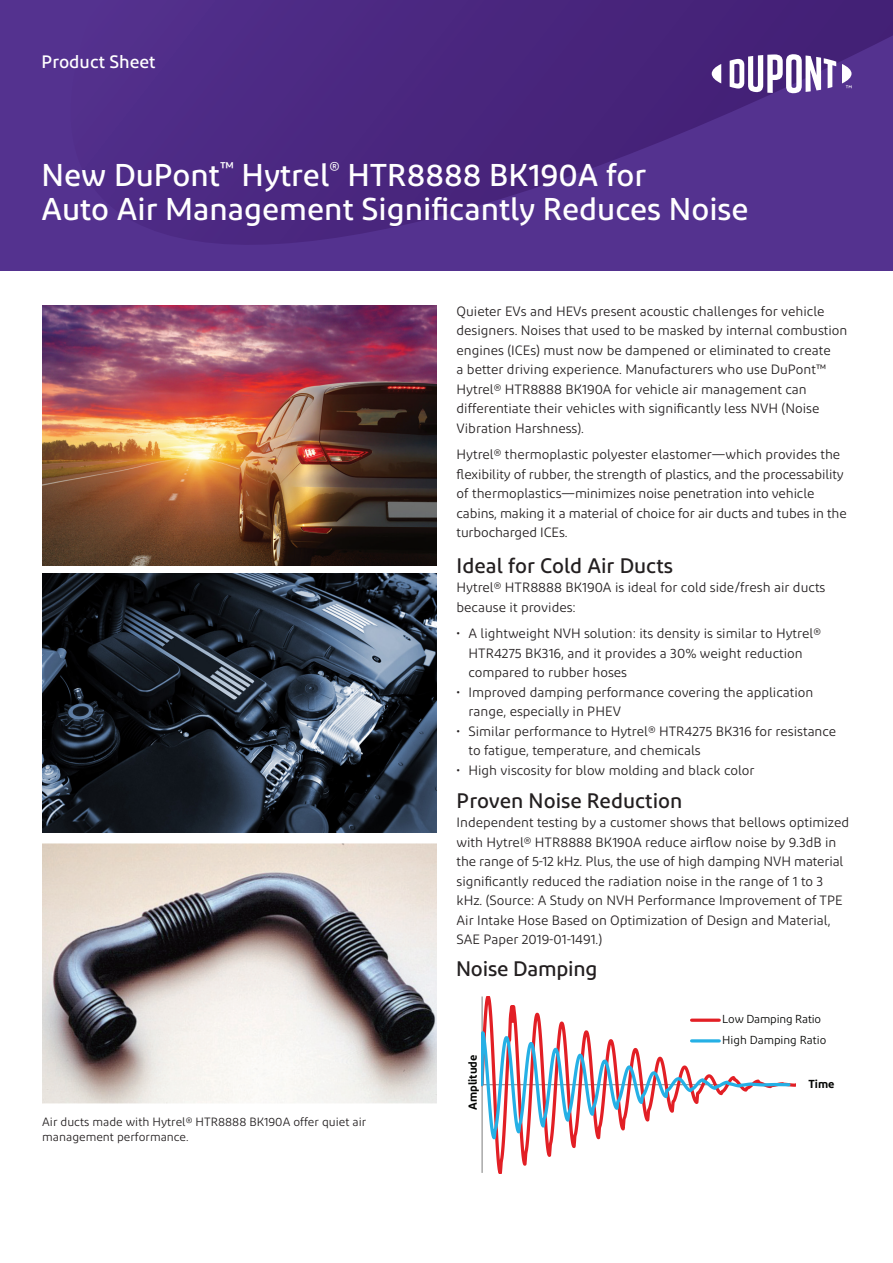
<style>
.page{position:relative;width:893px;height:1263px;background:#fff}
.page>*{position:absolute;margin:0;border:0;box-sizing:border-box;transform-origin:0 0}
.t1{font:500 31.5px/34.5px "Diodrum";color:#fff}
.t2{font:500 21px "Diodrum";color:#231f20}
.t3{font:500 18px "Diodrum";color:#fff}
.t4{font:13.5px/19.5px "Diodrum";color:#231f20}
.t5{font:12px/15px "Diodrum";color:#231f20}
.t6{font:11.55px/21px "Diodrum";color:#040503}
.t7{font:600 11.55px "Diodrum";letter-spacing:-.005em;color:#040503}
</style>
<div class="page">
<div style="left:0;top:0;width:893px;height:270px;background:#54328f"></div>
<svg style="left:61px;top:0;width:832px;height:306px"></svg>
<svg style="left:712px;top:64px;width:9px;height:19px"></svg>
<svg style="left:730px;top:54px;width:106px;height:39px;background:#a492be"></svg>
<svg style="left:842px;top:64px;width:9px;height:24px"></svg>
<img style="left:42px;top:844px;width:394px;height:259px">
<svg style="left:482px;top:996px;width:314px;height:178px"></svg>
<svg style="left:482px;top:1031px;width:310px;height:110px"></svg>
<svg style="left:692px;top:1018px;width:27px;height:4px"></svg>
<hr style="left:692px;top:1039px;width:27px;height:3px;background:#25b0e5">
<img style="left:42px;top:306px;width:394px;height:259px">
<img style="left:42px;top:573px;width:394px;height:260px">
<p class="t3" style="left:41px;top:50px;width:116px">Product Sheet</p>
<p class="t1" style="left:41px;top:157px;width:708px">New DuPont<sup>™</sup> Hytrel<sup>®</sup> HTR8888 BK190A for<br>Auto Air Management Significantly Reduces Noise</p>
<p class="t4" style="left:456px;top:301px;width:392px">Quieter EVs and HEVs present acoustic challenges for vehicle designers. Noises that used to be masked by internal combustion engines (ICEs) must now be dampened or eliminated to create<br>a better driving experience. Manufacturers who use DuPont™ Hytrel® HTR8888 BK190A for vehicle air management can differentiate their vehicles with significantly less NVH (Noise Vibration Harshness).</p>
<p class="t4" style="left:456px;top:444px;width:392px">Hytrel® thermoplastic polyester elastomer—which provides the flexibility of rubber, the strength of plastics, and the processability of thermoplastics—minimizes noise penetration into vehicle cabins, making it a material of choice for air ducts and tubes in the turbocharged ICEs.</p>
<p class="t2" style="left:456px;top:552px;width:218px">Ideal for Cold Air Ducts</p>
<p class="t4" style="left:456px;top:578px;width:370px">Hytrel® HTR8888 BK190A is ideal for cold side/fresh air ducts because it provides:</p>
<p class="t4" style="left:469px;top:623px;width:354px;text-indent:-12px">• A lightweight NVH solution: its density is similar to Hytrel®<br>HTR4275 BK316, and it provides a 30% weight reduction compared to rubber hoses</p>
<p class="t4" style="left:469px;top:682px;width:346px;text-indent:-12px">• Improved damping performance covering the application range, especially in PHEV</p>
<p class="t4" style="left:469px;top:721px;width:369px;text-indent:-12px">• Similar performance to Hytrel® HTR4275 BK316 for resistance to fatigue, temperature, and chemicals</p>
<p class="t4" style="left:456px;top:760px;width:300px">• High viscosity for blow molding and black color</p>
<p class="t2" style="left:456px;top:787px;width:227px">Proven Noise Reduction</p>
<p class="t4" style="left:456px;top:812px;width:394px">Independent testing by a customer shows that bellows optimized with Hytrel® HTR8888 BK190A reduce airflow noise by 9.3dB in the range of 5-12 kHz. Plus, the use of high damping NVH material significantly reduced the radiation noise in the range of 1 to 3 kHz. (Source: A Study on NVH Performance Improvement of TPE Air Intake Hose Based on Optimization of Design and Material, SAE Paper 2019-01-1491.)</p>
<p class="t5" style="left:42px;top:1114px;width:325px">Air ducts made with Hytrel® HTR8888 BK190A offer quiet air management performance.</p>
<p class="t2" style="left:456px;top:955px;width:143px">Noise Damping</p>
<p class="t7" style="left:465px;top:1110px;width:56px;rotate:-90deg">Amplitude</p>
<p class="t6" style="left:722px;top:1008px;width:106px">Low Damping Ratio<br>High Damping Ratio</p>
<p class="t7" style="left:808px;top:1076px;width:27px">Time</p>
</div>
